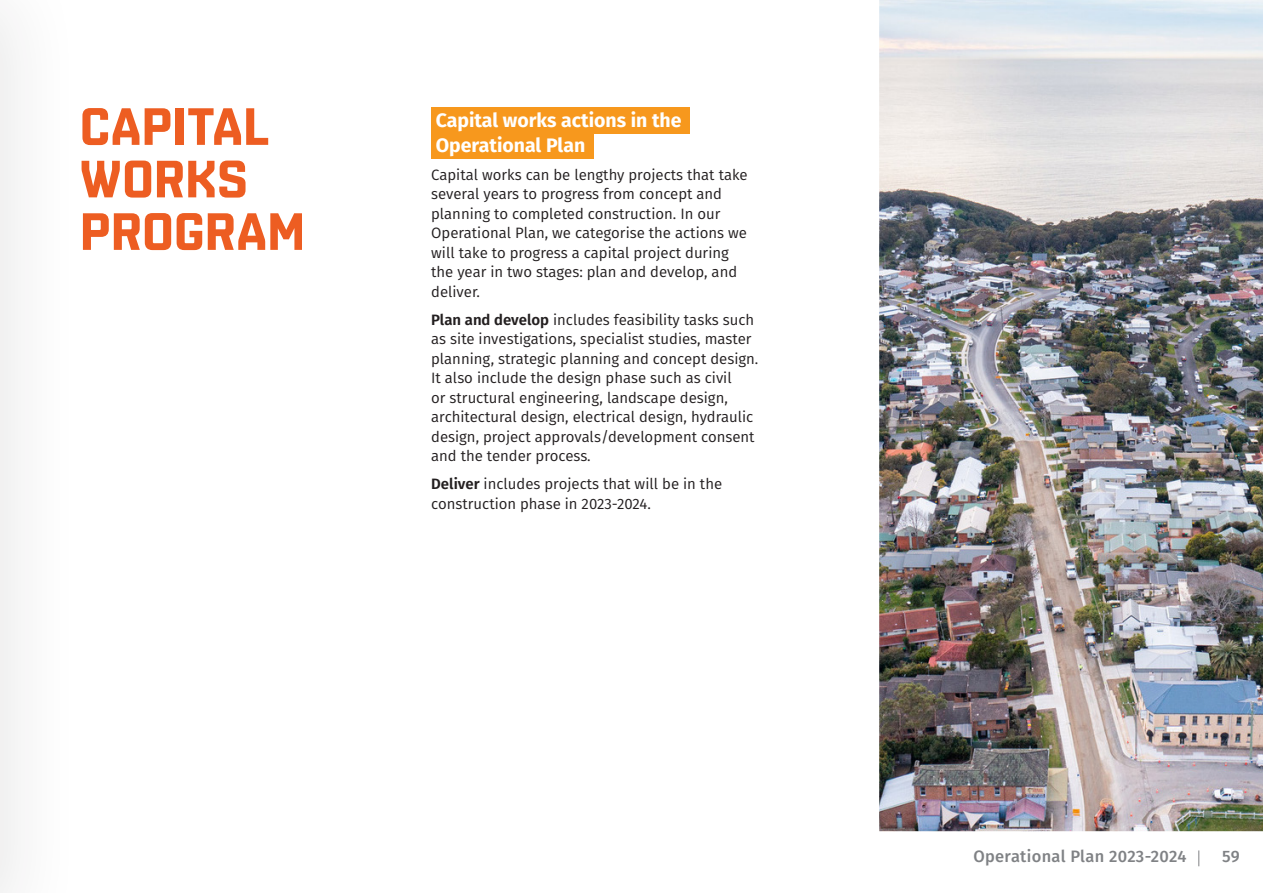
<style>
.page{position:relative;width:1263px;height:893px;background:#fff}
.page>*{position:absolute;margin:0;border:0;box-sizing:border-box;transform-origin:0 0}
.t1{font:700 52.5px/52.5px "Shentox";letter-spacing:-.005em;color:#ed5d22}
.FiraSubHead_Orange{font:700 19.5px "Fira Sans";color:#fff}
.t2{font:500 16.5px "Fira Sans";letter-spacing:.02em;color:#808285}
.t3{font:15px/19.5px "Fira Sans";color:#231f20}
.s1{font-weight:600}
</style>
<div class="page">
<svg style="left:1198px;top:850px;width:1px;height:16px"></svg>
<div style="left:431px;top:107px;width:259px;height:26px;background:#f7981d"></div>
<div style="left:431px;top:132px;width:163px;height:26px;background:#f7981d"></div>
<div style="left:0;top:0;width:87px;height:893px;background:#fbfbfb"></div>
<img style="left:879px;top:0;width:384px;height:831px">
<p class="t1" style="left:80px;top:101px;width:227px">CAPITAL<br>WORKS<br>PROGRAM</p>
<p class="FiraSubHead_Orange" style="left:436px;top:103px;width:247px">Capital works actions in the</p>
<p class="FiraSubHead_Orange" style="left:436px;top:128px;width:151px">Operational Plan</p>
<p class="t3" style="left:431px;top:164px;width:318px">Capital works can be lengthy projects that take several years to progress from concept and planning to completed construction. In our Operational Plan, we categorise the actions we will take to progress a capital project during the year in two stages: plan and develop, and deliver.</p>
<p class="t3" style="left:431px;top:309px;width:329px"><span class="s1">Plan and develop</span> includes feasibility tasks such as site investigations, specialist studies, master planning, strategic planning and concept design.<br>It also include the design phase such as civil<br>or structural engineering, landscape design, architectural design, electrical design, hydraulic design, project approvals/development consent and the tender process.</p>
<p class="t3" style="left:431px;top:474px;width:292px"><span class="s1">Deliver</span> includes projects that will be in the construction phase in 2023-2024.</p>
<p class="t2" style="left:973px;top:843px;width:214px">Operational Plan 2023-2024</p>
<p class="t2" style="left:1222px;top:843px;width:19px">59</p>
</div>
